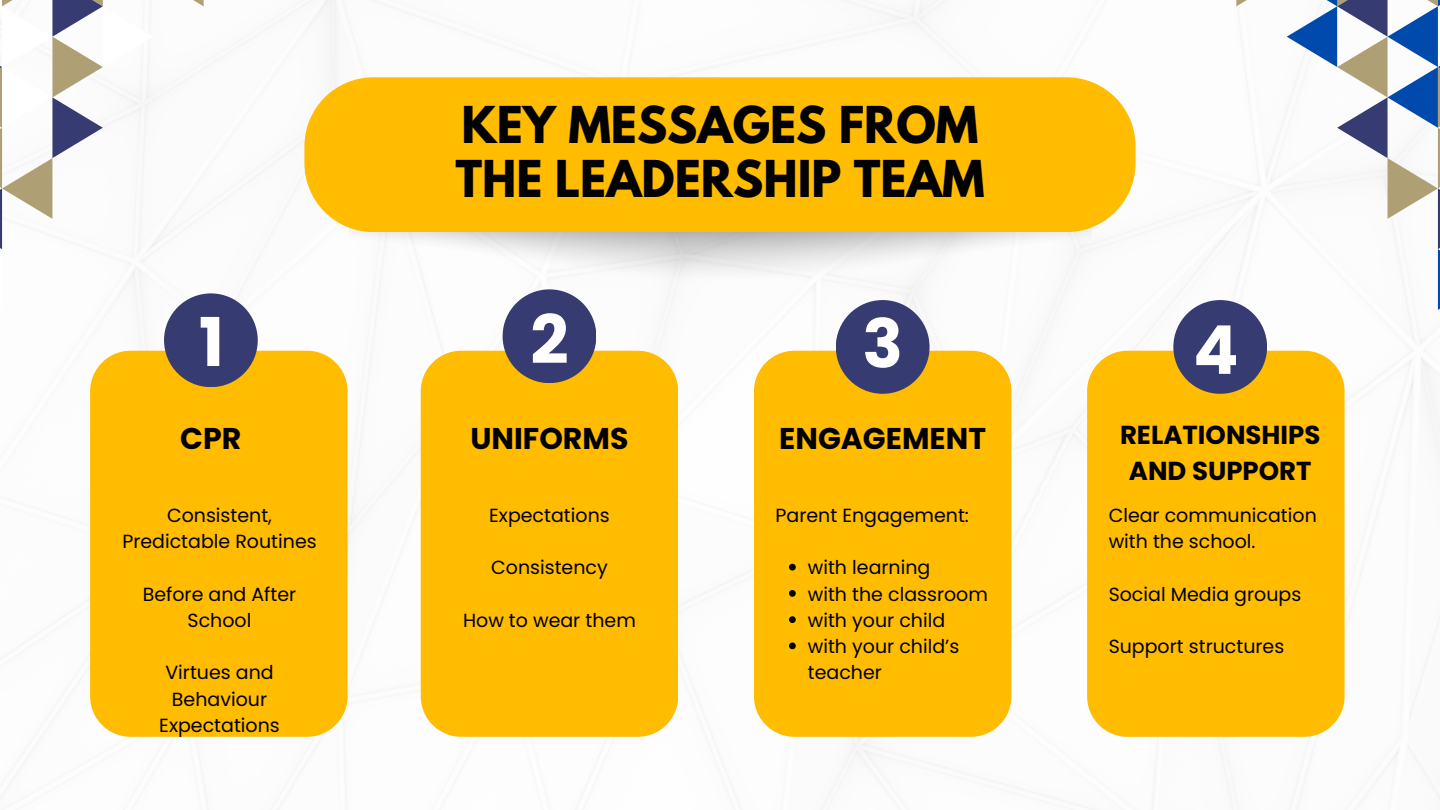
<style>
.page{position:relative;width:1440px;height:810px;background:#fff}
.page>*{position:absolute;margin:0;border:0;box-sizing:border-box;transform-origin:0 0}
.t1{font:700 67.3px "Poppins";color:#fff}
.t2{font:700 45px/54px "League Spartan";color:#000}
.t3{font:700 30px "Poppins";color:#000}
.t4{font:700 26px/36px "Poppins";color:#000;text-align:center}
.t5{font:19px/26.2px "Poppins";color:#000;text-align:center}
</style>
<div class="page">
<div style="left:304px;top:77px;width:832px;height:155px;background:#ffbc00;border-radius:69px"></div>
<div style="left:90px;top:351px;width:258px;height:386px;background:#ffbc00;border-radius:40px"></div>
<div style="left:164px;top:293px;width:94px;height:94px;background:#363c72;border-radius:50%"></div>
<div style="left:421px;top:351px;width:257px;height:386px;background:#ffbc00;border-radius:40px"></div>
<div style="left:503px;top:289px;width:93px;height:94px;background:#363c72;border-radius:50%"></div>
<div style="left:754px;top:351px;width:257px;height:386px;background:#ffbc00;border-radius:40px"></div>
<div style="left:836px;top:300px;width:94px;height:94px;background:#363c72;border-radius:50%"></div>
<svg style="left:789px;top:564px;width:7px;height:7px"></svg>
<svg style="left:789px;top:590px;width:7px;height:7px"></svg>
<svg style="left:789px;top:616px;width:7px;height:7px"></svg>
<svg style="left:789px;top:643px;width:7px;height:6px"></svg>
<svg style="left:0;top:0;width:203px;height:310px"></svg>
<svg style="left:1236px;top:0;width:204px;height:310px"></svg>
<div style="left:1087px;top:351px;width:258px;height:386px;background:#ffbc00;border-radius:40px"></div>
<div style="left:1173px;top:300px;width:94px;height:94px;background:#363c72;border-radius:50%"></div>
<h1 class="t1" style="left:199px;top:295px;width:27px">1</h1>
<p class="t3" style="left:180px;top:418px;width:63px">CPR</p>
<p class="t5" style="left:122px;top:502px;width:196px">Consistent,<br>Predictable Routines</p>
<p class="t5" style="left:143px;top:581px;width:155px">Before and After<br>School</p>
<h2 class="t5" style="left:159px;top:660px;width:122px">Virtues and<br>Behaviour<br>Expectations</h2>
<p class="t2" style="left:455px;top:104px;width:531px">KEY MESSAGES FROM<br>THE LEADERSHIP TEAM</p>
<p class="t1" style="left:530px;top:293px;width:40px">2</p>
<p class="t3" style="left:470px;top:418px;width:160px">UNIFORMS</p>
<p class="t5" style="left:489px;top:502px;width:122px">Expectations</p>
<p class="t5" style="left:491px;top:555px;width:118px">Consistency</p>
<h2 class="t5" style="left:463px;top:607px;width:174px">How to wear them</h2>
<p class="t1" style="left:862px;top:297px;width:42px">3</p>
<p class="t3" style="left:779px;top:418px;width:208px">ENGAGEMENT</p>
<p class="t5" style="left:776px;top:502px;width:195px">Parent Engagement:</p>
<p class="t5" style="left:808px;top:555px;width:124px">with learning</p>
<h2 class="t5" style="left:808px;top:581px;width:182px">with the classroom</h2>
<p class="t5" style="left:808px;top:607px;width:139px">with your child</p>
<p class="t5" style="left:808px;top:633px;width:153px;text-align:left">with your child’s teacher</p>
<p class="t1" style="left:1193px;top:303px;width:47px">4</p>
<p class="t4" style="left:1120px;top:417px;width:202px">RELATIONSHIPS<br>AND SUPPORT</p>
<p class="t5" style="left:1109px;top:502px;width:210px;text-align:left">Clear communication with the school.</p>
<p class="t5" style="left:1109px;top:581px;width:194px">Social Media groups</p>
<p class="t5" style="left:1109px;top:633px;width:177px">Support structures</p>
</div>
